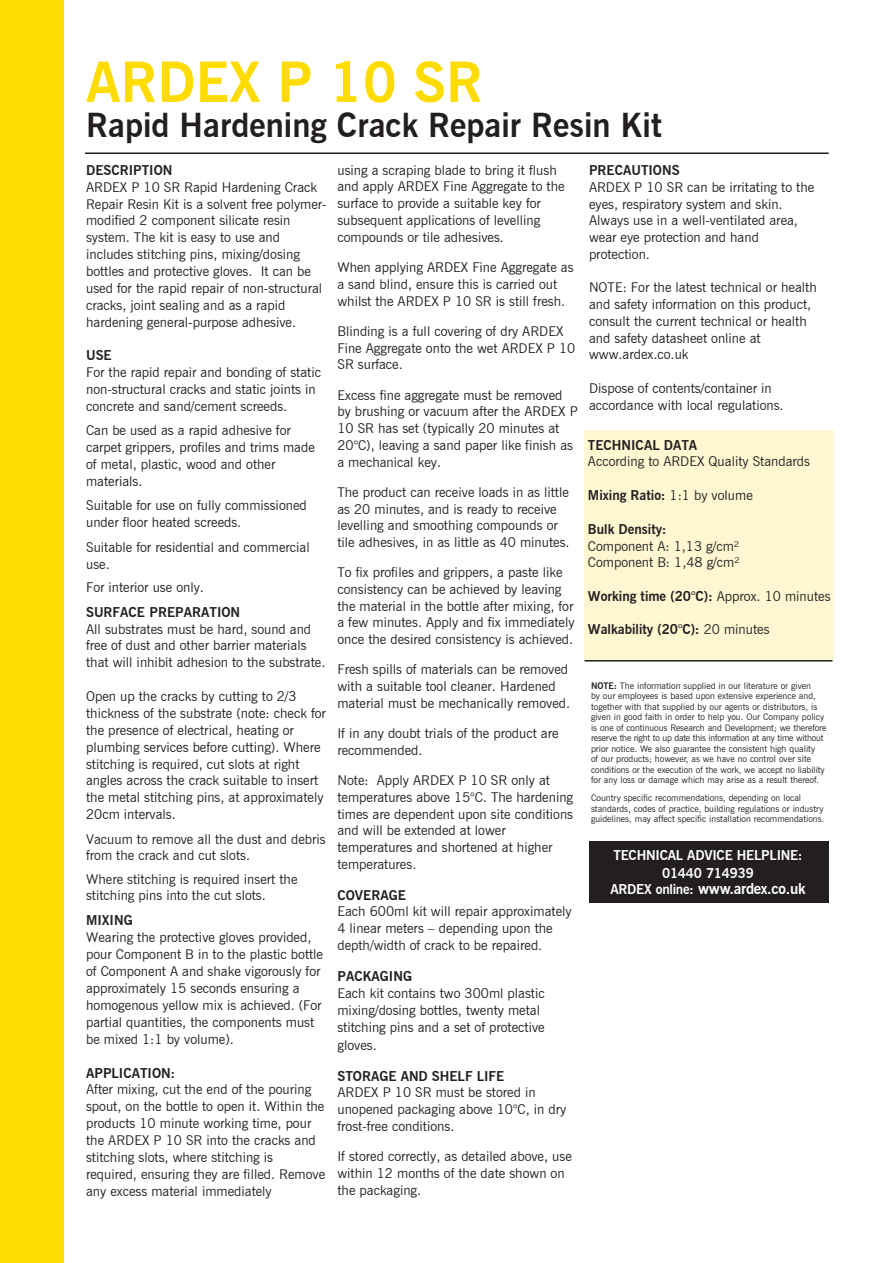
<style>
.page{position:relative;width:893px;height:1263px;background:#fff}
.page>*{position:absolute;margin:0;border:0;box-sizing:border-box;transform-origin:0 0}
.t1{font:700 55.5px "News Goth BT";color:#ffdc01}
.t2{font:700 33px "News Goth BT";color:#231f20}
.t3{font:700 15px "News Goth BT";letter-spacing:-.02em;color:#fff}
.t4{font:13.5px/16.8px "News Goth BT";color:#231f20}
.t5{font:700 13.5px "News Goth BT";color:#231f20}
.t6{font:700 13.5px "News Gothic BT";color:#231f20}
.t7{font:700 13.5px/18px "News Goth BT";letter-spacing:-.02em;color:#fff;text-align:center}
.t8{font:9px/10.5px "News Goth BT";color:#231f20}
.s1{font-weight:400}
.s2{font-family:"News Goth BT"}
.s3{font-family:"News Goth BT";font-weight:400}
.s4{font-weight:700}
.s5{font-size:13.5px}
</style>
<div class="page">
<div style="left:589px;top:841px;width:240px;height:62px;background:#231f20"></div>
<div style="left:0;top:0;width:64px;height:1263px;background:#ffdc01"></div>
<hr style="left:85px;top:152px;width:744px;height:2px;background:#231f20">
<div style="left:584px;top:430px;width:249px;height:230px;background:#fff6d2"></div>
<hr style="left:585px;top:660px;width:247px;height:1px;background:#231f20">
<h1 class="t1" style="left:86px;top:49px;width:398px">ARDEX P 10 SR</h1>
<h2 class="t2" style="left:86px;top:105px;width:577px">Rapid Hardening Crack Repair Resin Kit</h2>
<p class="t5" style="left:86px;top:162px;width:88px">DESCRIPTION</p>
<p class="t4" style="left:86px;top:178px;width:242px">ARDEX P 10 SR Rapid Hardening Crack Repair Resin Kit is a solvent free polymer&shy;modified 2 component silicate resin system. The kit is easy to use and includes stitching pins, mixing/dosing bottles and protective gloves. It can be used for the rapid repair of non-structural cracks, joint sealing and as a rapid hardening general-purpose adhesive.</p>
<p class="t5" style="left:86px;top:347px;width:27px">USE</p>
<p class="t4" style="left:86px;top:363px;width:236px">For the rapid repair and bonding of static non-structural cracks and static joints in concrete and sand/cement screeds.</p>
<p class="t4" style="left:86px;top:422px;width:230px">Can be used as a rapid adhesive for carpet grippers, profiles and trims made of metal, plastic, wood and other materials.</p>
<p class="t4" style="left:86px;top:497px;width:222px">Suitable for use on fully commissioned under floor heated screeds.</p>
<p class="t4" style="left:86px;top:538px;width:225px">Suitable for residential and commercial use.</p>
<p class="t4" style="left:86px;top:579px;width:119px">For interior use only.</p>
<p class="t5" style="left:86px;top:604px;width:156px">SURFACE PREPARATION</p>
<p class="t4" style="left:86px;top:620px;width:241px">All substrates must be hard, sound and free of dust and other barrier materials that will inhibit adhesion to the substrate.</p>
<p class="t4" style="left:86px;top:688px;width:241px">Open up the cracks by cutting to 2/3 thickness of the substrate (note: check for the presence of electrical, heating or plumbing services before cutting). Where stitching is required, cut slots at right angles across the crack suitable to insert the metal stitching pins, at approximately 20cm intervals.</p>
<p class="t4" style="left:86px;top:830px;width:241px">Vacuum to remove all the dust and debris from the crack and cut slots.</p>
<p class="t4" style="left:86px;top:871px;width:213px;line-height:16.2px">Where stitching is required insert the stitching pins into the cut slots.</p>
<p class="t5" style="left:86px;top:912px;width:48px">MIXING</p>
<p class="t4" style="left:86px;top:928px;width:238px">Wearing the protective gloves provided, pour Component B in to the plastic bottle of Component A and shake vigorously for approximately 15 seconds ensuring a homogenous yellow mix is achieved. (For partial quantities, the components must be mixed 1:1 by volume).</p>
<p class="t5" style="left:86px;top:1065px;width:91px">APPLICATION:</p>
<p class="t4" style="left:86px;top:1081px;width:241px">After mixing, cut the end of the pouring spout, on the bottle to open it. Within the products 10 minute working time, pour the ARDEX P 10 SR into the cracks and stitching slots, where stitching is required, ensuring they are filled. Remove any excess material immediately</p>
<p class="t4" style="left:337px;top:161px;width:229px">using a scraping blade to bring it flush and apply ARDEX Fine Aggregate to the surface to provide a suitable key for subsequent applications of levelling compounds or tile adhesives.</p>
<p class="t4" style="left:337px;top:259px;width:238px">When applying ARDEX Fine Aggregate as a sand blind, ensure this is carried out whilst the ARDEX P 10 SR is still fresh.</p>
<p class="t4" style="left:337px;top:323px;width:239px">Blinding is a full covering of dry ARDEX<br>Fine Aggregate onto the wet ARDEX P 10<br>SR surface.</p>
<p class="t4" style="left:337px;top:386px;width:242px">Excess fine aggregate must be removed by brushing or vacuum after the ARDEX P 10 SR has set (typically 20 minutes at 20°C), leaving a sand paper like finish as a mechanical key.</p>
<p class="t4" style="left:337px;top:483px;width:234px">The product can receive loads in as little as 20 minutes, and is ready to receive levelling and smoothing compounds or tile adhesives, in as little as 40 minutes.</p>
<p class="t4" style="left:337px;top:564px;width:239px">To fix profiles and grippers, a paste like consistency can be achieved by leaving the material in the bottle after mixing, for a few minutes. Apply and fix immediately once the desired consistency is achieved.</p>
<p class="t4" style="left:337px;top:661px;width:234px">Fresh spills of materials can be removed with a suitable tool cleaner. Hardened material must be mechanically removed.</p>
<p class="t4" style="left:337px;top:725px;width:223px">If in any doubt trials of the product are recommended.</p>
<p class="t4" style="left:337px;top:772px;width:237px">Note: Apply ARDEX P 10 SR only at temperatures above 15°C. The hardening times are dependent upon site conditions and will be extended at lower temperatures and shortened at higher temperatures.</p>
<p class="t6" style="left:337px;top:887px;width:70px">COVERAGE</p>
<p class="t4" style="left:337px;top:903px;width:236px">Each 600ml kit will repair approximately<br>4 linear meters – depending upon the depth/width of crack to be repaired.</p>
<p class="t5" style="left:337px;top:968px;width:76px">PACKAGING</p>
<p class="t4" style="left:337px;top:985px;width:209px">Each kit contains two 300ml plastic mixing/dosing bottles, twenty metal stitching pins and a set of protective gloves.</p>
<p class="t5" style="left:337px;top:1068px;width:168px">STORAGE AND SHELF LIFE</p>
<p class="t4" style="left:337px;top:1084px;width:230px">ARDEX P 10 SR must be stored in unopened packaging above 10°C, in dry frost-free conditions.</p>
<p class="t4" style="left:337px;top:1148px;width:236px">If stored correctly, as detailed above, use within 12 months of the date shown on the packaging.</p>
<p class="t5" style="left:589px;top:162px;width:92px">PRECAUTIONS</p>
<p class="t4" style="left:589px;top:178px;width:227px">ARDEX P 10 SR can be irritating to the eyes, respiratory system and skin.<br>Always use in a well-ventilated area, wear eye protection and hand protection.</p>
<p class="t4" style="left:589px;top:279px;width:229px">NOTE: For the latest technical or health and safety information on this product, consult the current technical or health and safety datasheet online at www.ardex.co.uk</p>
<p class="t4" style="left:589px;top:380px;width:196px">Dispose of contents/container in accordance with local regulations.</p>
<p class="t5" style="left:588px;top:437px;width:111px">TECHNICAL DATA</p>
<p class="t4" style="left:588px;top:453px;width:224px">According to ARDEX Quality Standards</p>
<p class="t5" style="left:588px;top:487px;width:166px">Mixing Ratio: <span class="s1">1:1 by volume</span></p>
<p class="t5" style="left:588px;top:521px;width:80px">Bulk Density:</p>
<p class="t4" style="left:588px;top:537px;width:153px">Component A: 1,13 g/cm²<br>Component B: 1,48 g/cm²</p>
<p class="t5" style="left:588px;top:588px;width:244px">Working time (20°C): <span class="s1">Approx. 10 minutes</span></p>
<p class="t6" style="left:588px;top:621px;width:183px"><span class="s2">W</span>alkability <span class="s2">(20°C):</span> <span class="s3">20 minutes</span></p>
<p class="t8" style="left:591px;top:680px;width:237px"><span class="s4">NOTE:</span> The information supplied in our literature or given<br>by our employees is based upon extensive experience and, together with that supplied by our agents or distributors, is given in good faith in order to help you. Our Company policy is one of continuous Research and Development; we therefore reserve the right to up date this information at any time without prior notice. We also guarantee the consistent high quality<br>of our products; however, as we have no control over site conditions or the execution of the work, we accept no liability for any loss or damage which may arise as a result thereof.</p>
<p class="t8" style="left:591px;top:793px;width:235px">Country specific recommendations, depending on local standards, codes of practice, building regulations or industry guidelines, may affect specific installation recommendations.</p>
<p class="t7" style="left:613px;top:846px;width:191px">TECHNICAL ADVICE HELPLINE:<br>01440 714939</p>
<p class="t3" style="left:610px;top:880px;width:197px"><span class="s5">ARDEX online:</span> www.ardex.co.uk</p>
</div>
